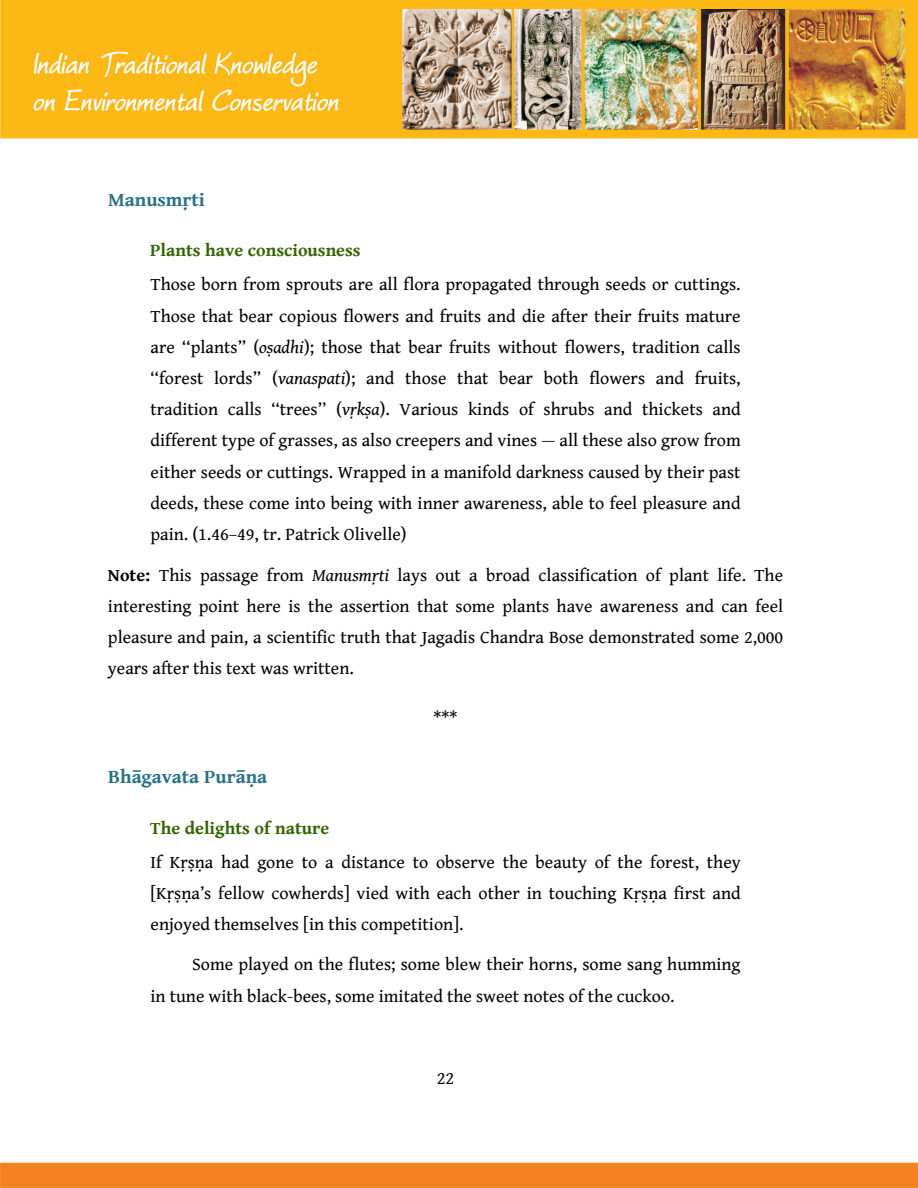
<style>
.page{position:relative;width:918px;height:1188px;background:#fff}
.page>*{position:absolute;margin:0;border:0;box-sizing:border-box;transform-origin:0 0}
.t1{font:700 19.5px "Gentium Book Basic";color:#2a7186}
.t2{font:18px/31.2px "Gentium Book Basic";color:#000;text-align:justify}
.t3{font:700 18px "Gentium Book Basic";color:#336500}
.s1{font-style:italic}
.s2{font-weight:700}
</style>
<div class="page">
<img style="left:0;top:0;width:918px;height:1188px">
<p class="t1" style="left:108px;top:189px;width:98px">Manusmṛti</p>
<p class="t3" style="left:150px;top:241px;width:212px">Plants have consciousness</p>
<p class="t2" style="left:151px;top:269px;width:592px">Those born from sprouts are all flora propagated through seeds or cuttings.<br>Those that bear copious flowers and fruits and die after their fruits mature are ‘‘plants’’ (<span class="s1">oṣadhi</span>); those that bear fruits without flowers, tradition calls ‘‘forest lords’’ (<span class="s1">vanaspati</span>); and those that bear both flowers and fruits, tradition calls ‘‘trees’’ (<span class="s1">vṛkṣa</span>). Various kinds of shrubs and thickets and different type of grasses, as also creepers and vines — all these also grow from either seeds or cuttings. Wrapped in a manifold darkness caused by their past deeds, these come into being with inner awareness, able to feel pleasure and pain. (1.46–49, tr. Patrick Olivelle)</p>
<p class="t2" style="left:108px;top:560px;width:677px"><span class="s2">Note:</span> This passage from <span class="s1">Manusmṛti</span> lays out a broad classification of plant life. The interesting point here is the assertion that some plants have awareness and can feel pleasure and pain, a scientific truth that Jagadis Chandra Bose demonstrated some 2,000 years after this text was written.</p>
<p class="t2" style="left:434px;top:703px;width:26px">***</p>
<p class="t1" style="left:108px;top:766px;width:161px">Bhāgavata Purāṇa</p>
<p class="t3" style="left:150px;top:818px;width:181px">The delights of nature</p>
<p class="t2" style="left:151px;top:847px;width:592px">If Kṛṣṇa had gone to a distance to observe the beauty of the forest, they [Kṛṣṇa’s fellow cowherds] vied with each other in touching Kṛṣṇa first and enjoyed themselves [in this competition].</p>
<p class="t2" style="left:151px;top:949px;width:592px;text-indent:42px">Some played on the flutes; some blew their horns, some sang humming in tune with black-bees, some imitated the sweet notes of the cuckoo.</p>
<p class="t2" style="left:437px;top:1063px;width:19px">22</p>
</div>
